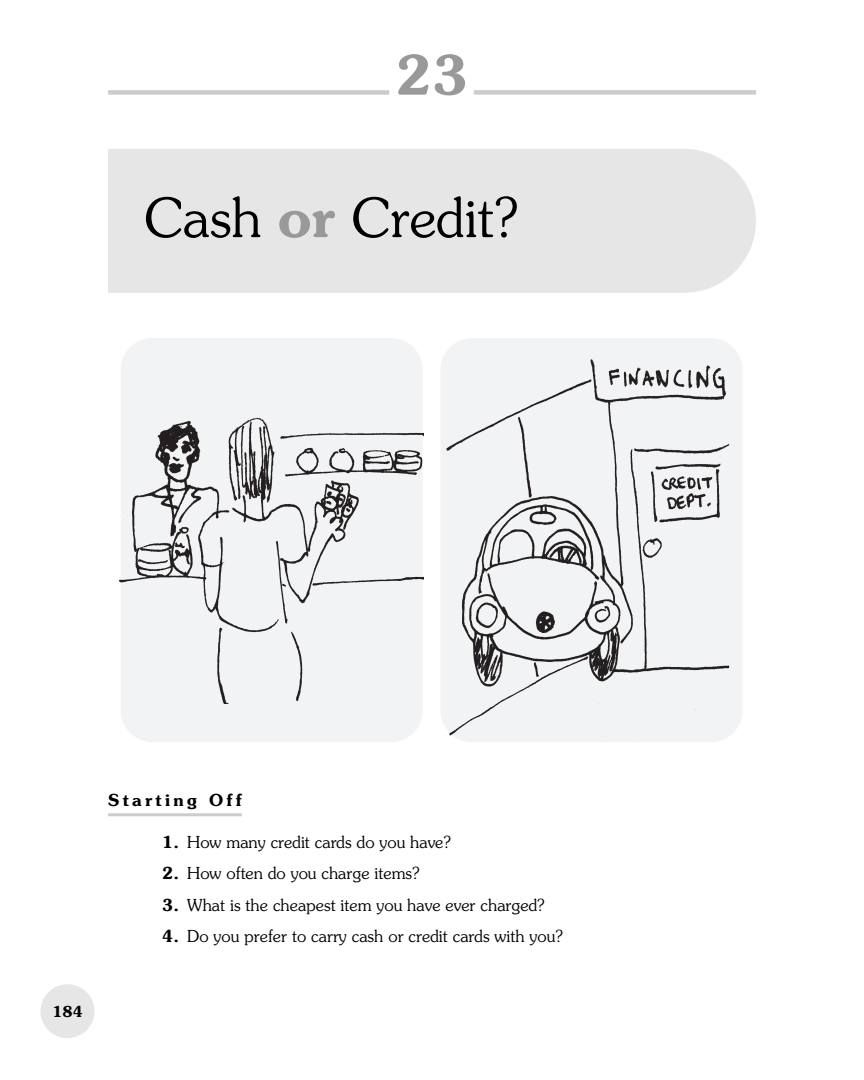
<style>
.page{position:relative;width:864px;height:1080px;background:#fff}
.page>*{position:absolute;margin:0;border:0;box-sizing:border-box;transform-origin:0 0}
.t1{font:300 54px "Souvenir";color:#000}
.t2{font:600 54px "Souvenir";color:#999}
.t3{font:300 16.5px "Souvenir";color:#000}
.t4{font:600 16.5px "Souvenir";letter-spacing:.2em;color:#000}
.t5{font:600 15px "Souvenir";color:#000}
.s1{font-weight:600;color:#999}
.s2{font-weight:600}
</style>
<div class="page">
<div style="left:108px;top:90px;width:281px;height:5px;background:#ccc"></div>
<div style="left:474px;top:90px;width:282px;height:5px;background:#ccc"></div>
<div style="left:35px;top:149px;width:721px;height:144px;background:#e6e6e6;border-radius:72px"></div>
<div style="left:14px;top:140px;width:94px;height:194px;background:#fff"></div>
<div style="left:40px;top:984px;width:54px;height:54px;background:#e6e6e6;border-radius:50%"></div>
<div style="left:121px;top:338px;width:302px;height:404px;background:#f2f3f4;border-radius:32px"></div>
<div style="left:441px;top:338px;width:301px;height:404px;background:#f2f3f4;border-radius:32px"></div>
<img style="left:119px;top:417px;width:304px;height:287px">
<img style="left:441px;top:359px;width:289px;height:377px">
<hr style="left:108px;top:813px;width:134px;height:3px;background:#ccc">
<h1 class="t2" style="left:395px;top:53px;width:75px">23</h1>
<h1 class="t1" style="left:144px;top:196px;width:376px">Cash <span class="s1">or</span> Credit?</h1>
<p class="t5" style="left:52px;top:1006px;width:32px">184</p>
<p class="t4" style="left:108px;top:793px;width:135px">Starting Off</p>
<p class="t3" style="left:162px;top:835px;width:290px"><span class="s2">1.</span> How many credit cards do you have?</p>
<p class="t3" style="left:162px;top:867px;width:259px"><span class="s2">2.</span> How often do you charge items?</p>
<p class="t3" style="left:162px;top:898px;width:384px"><span class="s2">3.</span> What is the cheapest item you have ever charged?</p>
<p class="t3" style="left:162px;top:930px;width:402px"><span class="s2">4.</span> Do you prefer to carry cash or credit cards with you?</p>
</div>
